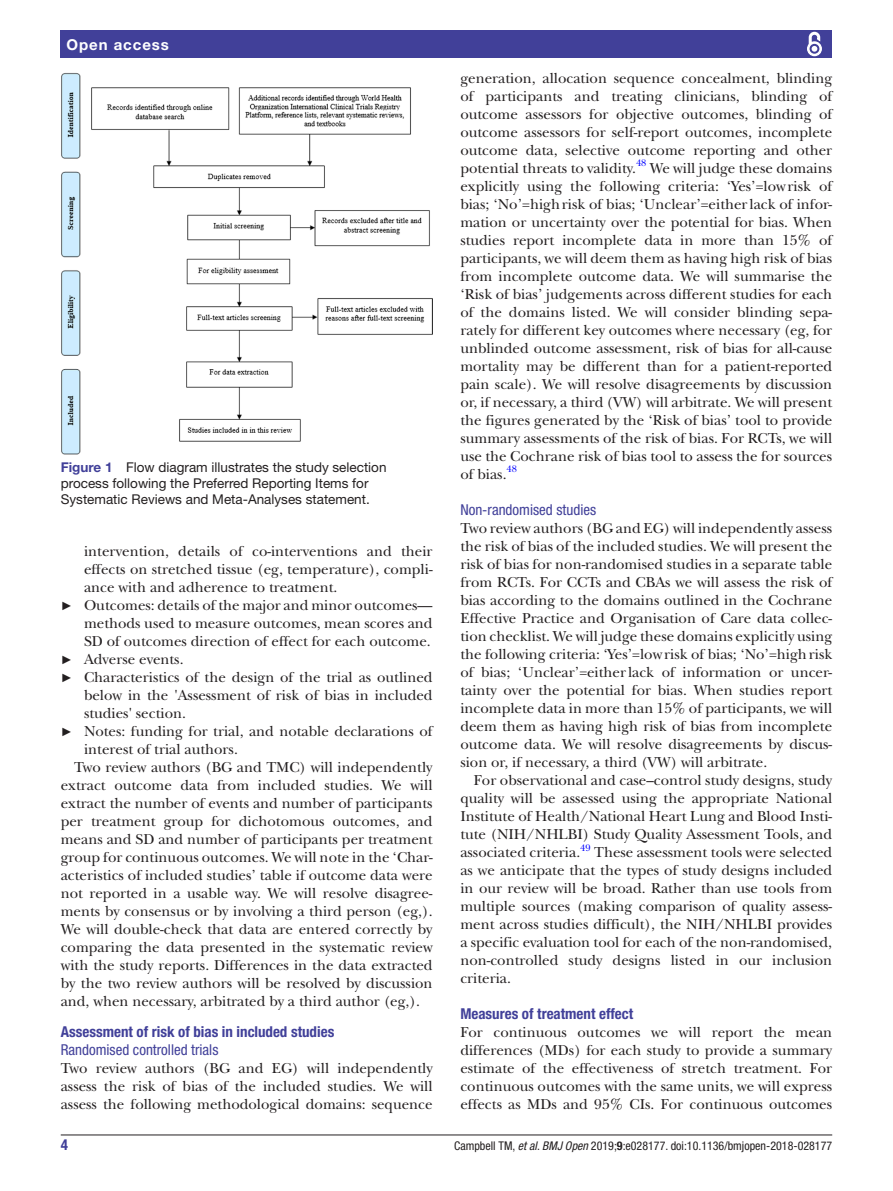
<style>
.page{position:relative;width:893px;height:1191px;background:#fff}
.page>*{position:absolute;margin:0;border:0;box-sizing:border-box;transform-origin:0 0}
.t1{font:15px/18px "New Baskerville";color:#231f20;text-align:justify}
.t2{font:700 condensed 15px "Helvetica Neue LT Std";color:#414099}
.t3{font:condensed 15px "Helvetica Neue LT Std";color:#414099}
.t4{font:700 15px "Helvetica Neue LT Std";letter-spacing:.065em;color:#fff}
.t5{font:13.5px/16.2px "Helvetica Neue LT Std";color:#231f20}
.t6{font:condensed 12px "Helvetica Neue LT Std";color:#231f20}
.t7{font:9.9px "New Baskerville";color:#00f}
.s1{font-weight:700;color:#414099}
.s2{font-family:"Arial";font-size:12px}
.s3{font-style:italic}
.s4{font-weight:700}
</style>
<div class="page">
<hr style="left:61px;top:1134px;width:771px;height:1px;background:#231f20">
<div style="left:61px;top:31px;width:771px;height:27px;background:#414099"></div>
<svg style="left:807px;top:31px;width:15px;height:26px"></svg>
<img style="left:61px;top:73px;width:372px;height:381px">
<p class="t4" style="left:66px;top:35px;width:104px">Open access</p>
<p class="t5" style="left:61px;top:459px;width:327px"><span class="s1">Figure 1</span> Flow diagram illustrates the study selection process following the Preferred Reporting Items for<br>Systematic Reviews and Meta-Analyses statement.</p>
<p class="t1" style="left:84px;top:542px;width:350px">intervention, details of co-interventions and their</p>
<p class="t1" style="left:84px;top:560px;width:350px">effects on stretched tissue (eg, temperature), compli-</p>
<p class="t1" style="left:84px;top:578px;width:255px">ance with and adherence to treatment.</p>
<p class="t1" style="left:61px;top:596px;width:373px"><span class="s2">►</span> Outcomes: details of the major and minor outcomes—</p>
<p class="t1" style="left:84px;top:614px;width:350px">methods used to measure outcomes, mean scores and</p>
<p class="t1" style="left:84px;top:632px;width:348px">SD of outcomes direction of effect for each outcome.</p>
<p class="t1" style="left:61px;top:650px;width:124px"><span class="s2">►</span> Adverse events.</p>
<p class="t1" style="left:61px;top:668px;width:373px"><span class="s2">►</span> Characteristics of the design of the trial as outlined</p>
<p class="t1" style="left:84px;top:686px;width:350px">below in the 'Assessment of risk of bias in included</p>
<p class="t1" style="left:84px;top:704px;width:104px">studies' section.</p>
<p class="t1" style="left:61px;top:722px;width:373px"><span class="s2">►</span> Notes: funding for trial, and notable declarations of</p>
<p class="t1" style="left:84px;top:740px;width:155px">interest of trial authors.</p>
<p class="t1" style="left:74px;top:758px;width:360px">Two review authors (BG and TMC) will independently</p>
<p class="t1" style="left:61px;top:776px;width:373px">extract outcome data from included studies. We will</p>
<p class="t1" style="left:61px;top:794px;width:373px">extract the number of events and number of participants</p>
<p class="t1" style="left:61px;top:812px;width:373px">per treatment group for dichotomous outcomes, and</p>
<p class="t1" style="left:61px;top:830px;width:373px">means and SD and number of participants per treatment</p>
<p class="t1" style="left:61px;top:848px;width:373px">group for continuous outcomes. We will note in the ‘Char-</p>
<p class="t1" style="left:61px;top:866px;width:373px">acteristics of included studies’ table if outcome data were</p>
<p class="t1" style="left:61px;top:884px;width:373px">not reported in a usable way. We will resolve disagree-</p>
<p class="t1" style="left:61px;top:902px;width:373px">ments by consensus or by involving a third person (eg,).</p>
<p class="t1" style="left:61px;top:920px;width:373px">We will double-check that data are entered correctly by</p>
<p class="t1" style="left:61px;top:938px;width:373px">comparing the data presented in the systematic review</p>
<p class="t1" style="left:61px;top:956px;width:373px">with the study reports. Differences in the data extracted</p>
<p class="t1" style="left:61px;top:974px;width:373px">by the two review authors will be resolved by discussion</p>
<p class="t1" style="left:61px;top:992px;width:361px">and, when necessary, arbitrated by a third author (eg,).</p>
<p class="t2" style="left:61px;top:1023px;width:275px">Assessment of risk of bias in included studies</p>
<p class="t3" style="left:61px;top:1041px;width:159px">Randomised controlled trials</p>
<p class="t1" style="left:61px;top:1059px;width:373px">Two review authors (BG and EG) will independently assess the risk of bias of the included studies. We will assess the following methodological domains: sequence</p>
<p class="t1" style="left:460px;top:69px;width:373px">generation, allocation sequence concealment, blinding of participants and treating clinicians, blinding of outcome assessors for objective outcomes, blinding of outcome assessors for self-report outcomes, incomplete outcome data, selective outcome reporting and other potential threats to validity.</p>
<p class="t7" style="left:636px;top:157px;width:12px">48</p>
<p class="t1" style="left:460px;top:159px;width:373px;text-indent:189px">We will judge these domains explicitly using the following criteria: ‘Yes’=lowrisk of bias; ‘No’=highrisk of bias; ‘Unclear’=either lack of infor&shy;mation or uncertainty over the potential for bias. When studies report incomplete data in more than 15% of participants, we will deem them as having high risk of bias from incomplete outcome data. We will summarise the ‘Risk of bias’ judgements across different studies for each of the domains listed. We will consider blinding sepa&shy;rately for different key outcomes where necessary (eg, for unblinded outcome assessment, risk of bias for all-cause mortality may be different than for a patient-reported pain scale). We will resolve disagreements by discussion or, if necessary, a third (VW) will arbitrate. We will present the figures generated by the ‘Risk of bias’ tool to provide summary assessments of the risk of bias. For RCTs, we will use the Cochrane risk of bias tool to assess the for sources of bias.<sup>48</sup></p>
<p class="t3" style="left:460px;top:501px;width:137px">Non-randomised studies</p>
<p class="t1" style="left:460px;top:519px;width:373px">Two review authors (BG and EG) will independently assess the risk of bias of the included studies. We will present the risk of bias for non-randomised studies in a separate table from RCTs. For CCTs and CBAs we will assess the risk of bias according to the domains outlined in the Cochrane Effective Practice and Organisation of Care data collec&shy;tion checklist. We will judge these domains explicitly using the following criteria: ‘Yes’=lowrisk of bias; ‘No’=highrisk of bias; ‘Unclear’=either lack of information or uncer&shy;tainty over the potential for bias. When studies report incomplete data in more than 15% of participants, we will deem them as having high risk of bias from incomplete outcome data. We will resolve disagreements by discus&shy;sion or, if necessary, a third (VW) will arbitrate.</p>
<p class="t1" style="left:460px;top:771px;width:373px;text-indent:14px">For observational and case–control study designs, study quality will be assessed using the appropriate National Institute of Health/National Heart Lung and Blood Insti&shy;tute (NIH/NHLBI) Study Quality Assessment Tools, and associated criteria.</p>
<p class="t7" style="left:580px;top:841px;width:12px">49</p>
<p class="t1" style="left:460px;top:843px;width:373px;text-indent:134px">These assessment tools were selected as we anticipate that the types of study designs included in our review will be broad. Rather than use tools from multiple sources (making comparison of quality assess&shy;ment across studies difficult), the NIH/NHLBI provides a specific evaluation tool for each of the non-randomised, non-controlled study designs listed in our inclusion criteria.</p>
<p class="t2" style="left:460px;top:1005px;width:174px">Measures of treatment effect</p>
<p class="t1" style="left:460px;top:1023px;width:373px">For continuous outcomes we will report the mean differences (MDs) for each study to provide a summary estimate of the effectiveness of stretch treatment. For continuous outcomes with the same units, we will express effects as MDs and 95% CIs. For continuous outcomes</p>
<p class="t2" style="left:61px;top:1135px;width:9px">4</p>
<p class="t6" style="left:454px;top:1138px;width:380px">Campbell TM, <span class="s3">et al</span>. <span class="s3">BMJ Open</span> 2019;<span class="s4">9</span>:e028177. doi:10.1136/bmjopen-2018-028177</p>
</div>
